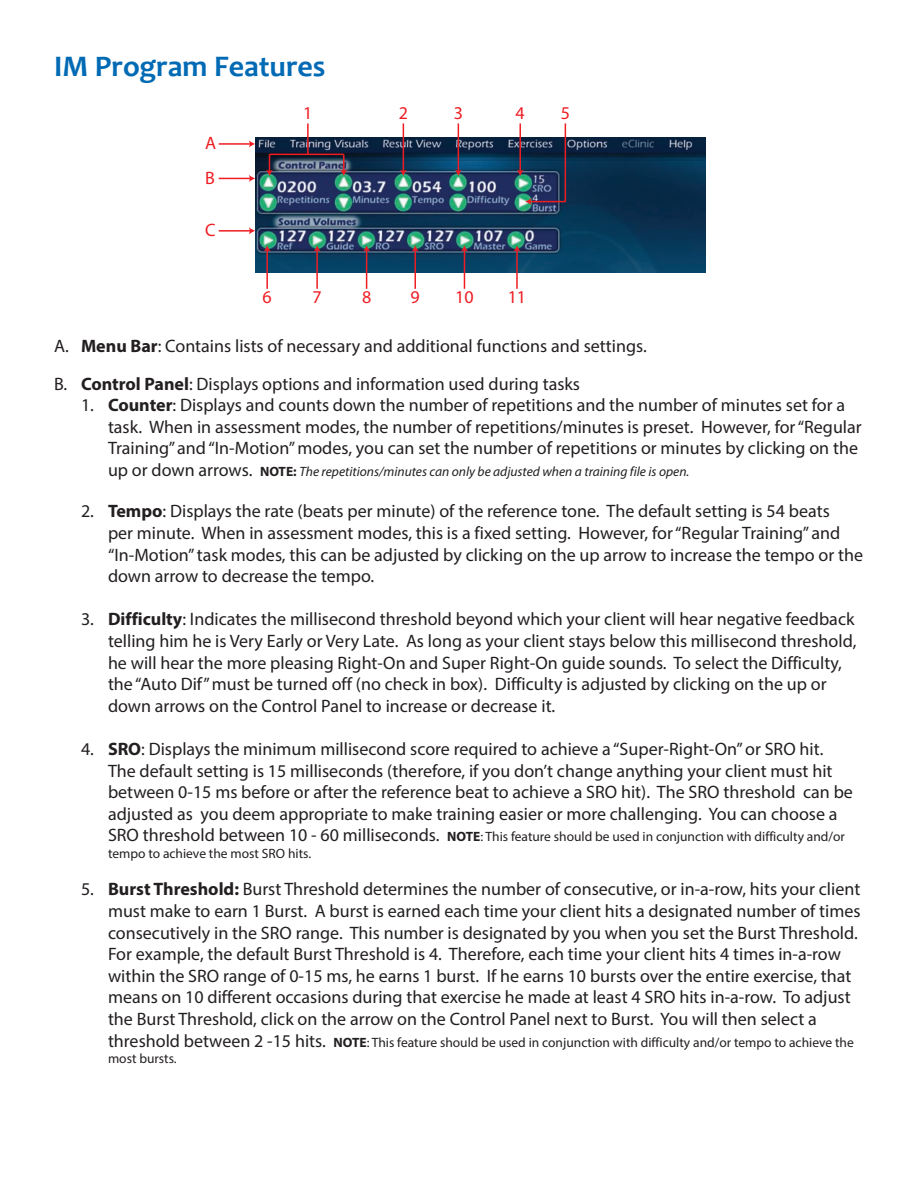
<style>
.page{position:relative;width:918px;height:1188px;background:#fff}
.page>*{position:absolute;margin:0;border:0;box-sizing:border-box;transform-origin:0 0}
.Body{font:700 30px "Candara";color:#016ab4}
.Tabs_Hanging__50{font:18px/21.6px "Myriad Pro";color:#231f20}
.Tabs_Hanging__25{font:18px "Myriad Pro";color:#231f20}
.t1{font:18px/34.5px "Myriad Pro";color:#ee1d23}
.Tabs_Hanging__50-2{font:13.5px/16.2px "Myriad Pro";color:#231f20}
.Tabs_Hanging__50-3{font:italic 13.5px "Myriad Pro";color:#231f20}
.s1{font-weight:700}
.s2{font-style:normal;font-size:18px}
.s3{font-weight:700;font-style:normal}
.s4{font-size:18px}
</style>
<div class="page">
<img style="left:255px;top:138px;width:451px;height:135px">
<hr style="left:219px;top:143px;width:32px;height:2px;background:#ee1d23">
<svg style="left:249px;top:140px;width:6px;height:8px"></svg>
<hr style="left:219px;top:178px;width:32px;height:1px;background:#ee1d23">
<svg style="left:249px;top:175px;width:6px;height:7px"></svg>
<hr style="left:219px;top:230px;width:32px;height:2px;background:#ee1d23">
<svg style="left:249px;top:227px;width:6px;height:7px"></svg>
<hr style="left:403px;top:123px;width:1px;height:49px;background:#ee1d23">
<svg style="left:400px;top:170px;width:7px;height:6px"></svg>
<hr style="left:307px;top:123px;width:2px;height:31px;background:#ee1d23">
<hr style="left:269px;top:154px;width:75px;height:1px;background:#ee1d23">
<svg style="left:266px;top:154px;width:7px;height:22px"></svg>
<svg style="left:340px;top:154px;width:7px;height:22px"></svg>
<hr style="left:458px;top:123px;width:1px;height:49px;background:#ee1d23">
<svg style="left:455px;top:170px;width:7px;height:6px"></svg>
<hr style="left:519px;top:123px;width:2px;height:49px;background:#ee1d23">
<svg style="left:517px;top:170px;width:7px;height:6px"></svg>
<hr style="left:565px;top:123px;width:1px;height:79px;background:#ee1d23">
<hr style="left:530px;top:201px;width:35px;height:1px;background:#ee1d23">
<svg style="left:525px;top:198px;width:7px;height:7px"></svg>
<hr style="left:366px;top:250px;width:1px;height:39px;background:#ee1d23">
<svg style="left:363px;top:245px;width:7px;height:7px"></svg>
<hr style="left:316px;top:250px;width:2px;height:39px;background:#ee1d23">
<svg style="left:314px;top:245px;width:7px;height:7px"></svg>
<hr style="left:266px;top:250px;width:2px;height:39px;background:#ee1d23">
<svg style="left:264px;top:245px;width:7px;height:7px"></svg>
<hr style="left:516px;top:250px;width:2px;height:39px;background:#ee1d23">
<svg style="left:513px;top:245px;width:8px;height:7px"></svg>
<hr style="left:464px;top:250px;width:1px;height:39px;background:#ee1d23">
<svg style="left:461px;top:245px;width:7px;height:7px"></svg>
<hr style="left:414px;top:250px;width:2px;height:39px;background:#ee1d23">
<svg style="left:412px;top:245px;width:7px;height:7px"></svg>
<p class="Body" style="left:54px;top:47px;width:273px">IM Program Features</p>
<p class="t1" style="left:205px;top:126px;width:13px">A<br>B</p>
<p class="t1" style="left:205px;top:213px;width:12px">C</p>
<p class="t1" style="left:303px;top:96px;width:11px">1</p>
<p class="t1" style="left:399px;top:96px;width:11px">2</p>
<p class="t1" style="left:454px;top:96px;width:11px">3</p>
<p class="t1" style="left:516px;top:96px;width:11px">4</p>
<p class="t1" style="left:561px;top:96px;width:11px">5</p>
<p class="t1" style="left:263px;top:280px;width:11px">6</p>
<p class="t1" style="left:313px;top:280px;width:11px">7</p>
<p class="t1" style="left:362px;top:280px;width:11px">8</p>
<p class="t1" style="left:411px;top:280px;width:11px">9</p>
<p class="t1" style="left:455px;top:280px;width:20px">10</p>
<p class="t1" style="left:508px;top:280px;width:20px">11</p>
<p class="Tabs_Hanging__25" style="left:54px;top:335px;width:594px">A. <span class="s1">Menu Bar</span>: Contains lists of necessary and additional functions and settings.</p>
<p class="Tabs_Hanging__25" style="left:54px;top:372px;width:528px">B. <span class="s1">Control Panel</span>: Displays options and information used during tasks</p>
<p class="Tabs_Hanging__50" style="left:108px;top:394px;width:755px;text-indent:-27px">1. <span class="s1">Counter</span>: Displays and counts down the number of repetitions and the number of minutes set for a task. When in assessment modes, the number of repetitions/minutes is preset. However, for “Regular<br>Training” and “In-Motion” modes, you can set the number of repetitions or minutes by clicking on the</p>
<p class="Tabs_Hanging__50-3" style="left:108px;top:463px;width:583px"><span class="s2">up or down arrows.</span> <span class="s3">NOTE:</span> The repetitions/minutes can only be adjusted when a training file is open.</p>
<p class="Tabs_Hanging__50" style="left:108px;top:500px;width:757px;text-indent:-27px">2. <span class="s1">Tempo</span>: Displays the rate (beats per minute) of the reference tone. The default setting is 54 beats<br>per minute. When in assessment modes, this is a fixed setting. However, for “Regular Training” and “In-Motion” task modes, this can be adjusted by clicking on the up arrow to increase the tempo or the down arrow to decrease the tempo.</p>
<p class="Tabs_Hanging__50" style="left:108px;top:608px;width:750px;text-indent:-27px">3. <span class="s1">Difficulty</span>: Indicates the millisecond threshold beyond which your client will hear negative feedback telling him he is Very Early or Very Late. As long as your client stays below this millisecond threshold, he will hear the more pleasing Right-On and Super Right-On guide sounds. To select the Difficulty, the “Auto Dif” must be turned off (no check in box). Difficulty is adjusted by clicking on the up or down arrows on the Control Panel to increase or decrease it.</p>
<p class="Tabs_Hanging__50" style="left:108px;top:738px;width:746px;text-indent:-27px">4. <span class="s1">SRO</span>: Displays the minimum millisecond score required to achieve a “Super-Right-On” or SRO hit.<br>The default setting is 15 milliseconds (therefore, if you don’t change anything your client must hit between 0-15 ms before or after the reference beat to achieve a SRO hit). The SRO threshold can be adjusted as you deem appropriate to make training easier or more challenging. You can choose a</p>
<p class="Tabs_Hanging__50-2" style="left:108px;top:829px;width:739px"><span class="s4">SRO threshold between 10 - 60 milliseconds.</span> <span class="s1">NOTE</span>: This feature should be used in conjunction with difficulty and/or tempo to achieve the most SRO hits.</p>
<p class="Tabs_Hanging__50" style="left:108px;top:878px;width:754px;text-indent:-27px">5. <span class="s1">Burst Threshold:</span> Burst Threshold determines the number of consecutive, or in-a-row, hits your client must make to earn 1 Burst. A burst is earned each time your client hits a designated number of times consecutively in the SRO range. This number is designated by you when you set the Burst Threshold.<br>For example, the default Burst Threshold is 4. Therefore, each time your client hits 4 times in-a-row within the SRO range of 0-15 ms, he earns 1 burst. If he earns 10 bursts over the entire exercise, that means on 10 different occasions during that exercise he made at least 4 SRO hits in-a-row. To adjust the Burst Threshold, click on the arrow on the Control Panel next to Burst. You will then select a</p>
<p class="Tabs_Hanging__50-2" style="left:108px;top:1034px;width:747px"><span class="s4">threshold between 2 -15 hits.</span> <span class="s1">NOTE</span>: This feature should be used in conjunction with difficulty and/or tempo to achieve the most bursts.</p>
</div>
